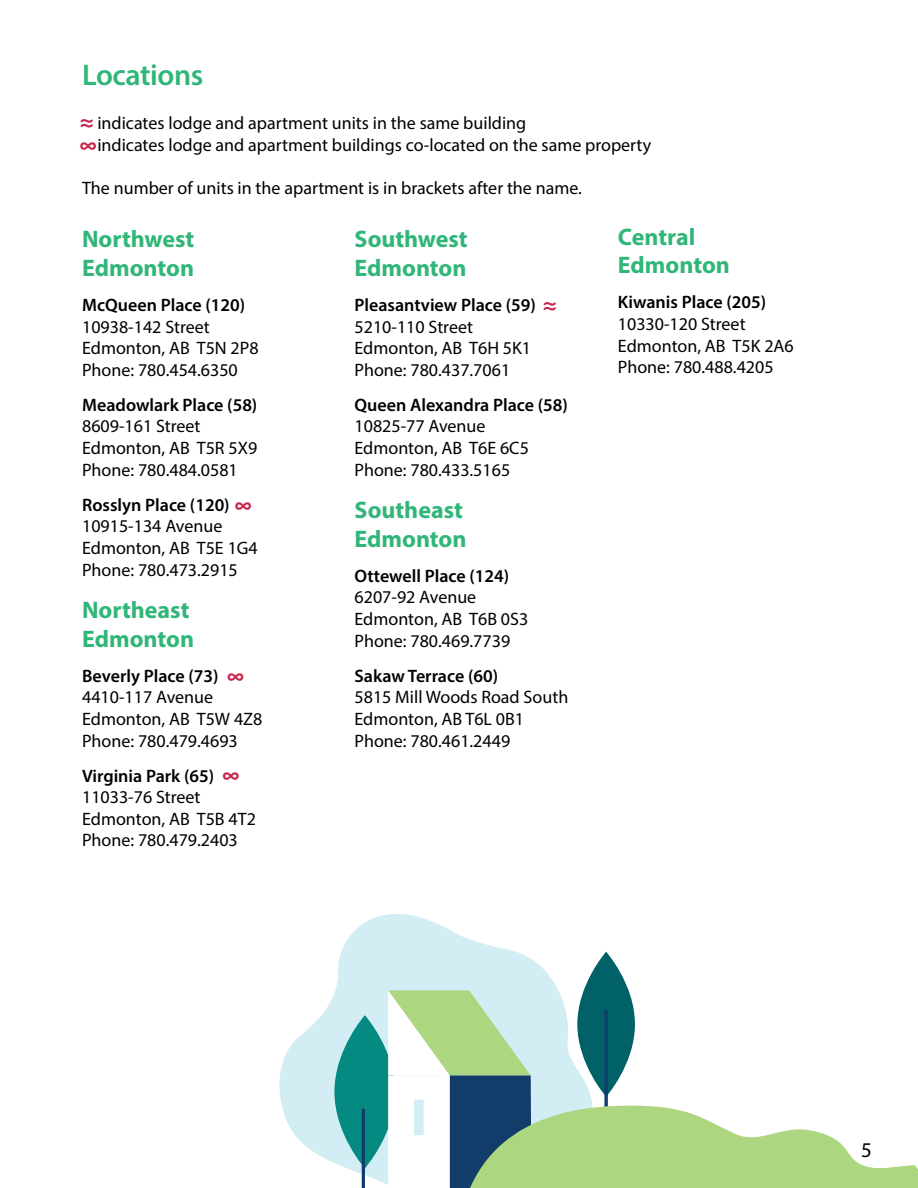
<style>
.page{position:relative;width:918px;height:1188px;background:#fff}
.page>*{position:absolute;margin:0;border:0;box-sizing:border-box;transform-origin:0 0}
.t1{font:600 30px "Myriad Pro";letter-spacing:-.015em;color:#30b679}
.t2{font:700 24px/28.8px "Myriad Pro";color:#30b679}
.t3{font:700 22.5px "Myriad Pro";color:#c9234a}
.t4{font:21px "Myriad Pro";color:#000}
.t5{font:18px/21.6px "Myriad Pro";color:#000}
.t6{font:600 18px "Myriad Pro";color:#000}
</style>
<div class="page">
<svg style="left:279px;top:914px;width:279px;height:274px;fill:#d2edf4"></svg>
<svg style="left:334px;top:1015px;width:61px;height:153px;fill:#058a82"></svg>
<svg style="left:577px;top:952px;width:58px;height:145px"></svg>
<svg style="left:388px;top:990px;width:530px;height:198px"></svg>
<svg style="left:362px;top:1108px;width:3px;height:80px"></svg>
<h1 class="t1" style="left:82px;top:56px;width:123px">Locations</h1>
<p class="t5" style="left:97px;top:112px;width:555px">indicates lodge and apartment units in the same building<br>indicates lodge and apartment buildings co-located on the same property</p>
<p class="t5" style="left:82px;top:177px;width:501px">The number of units in the apartment is in brackets after the name.</p>
<h2 class="t2" style="left:82px;top:224px;width:114px">Northwest<br>Edmonton</h2>
<p class="t6" style="left:82px;top:293px;width:165px">McQueen Place (120)</p>
<p class="t5" style="left:82px;top:315px;width:178px">10938-142 Street<br>Edmonton, AB T5N 2P8<br>Phone: 780.454.6350</p>
<p class="t6" style="left:82px;top:393px;width:177px">Meadowlark Place (58)</p>
<p class="t5" style="left:82px;top:415px;width:177px">8609-161 Street<br>Edmonton, AB T5R 5X9<br>Phone: 780.484.0581</p>
<p class="t6" style="left:82px;top:493px;width:149px">Rosslyn Place (120)</p>
<p class="t5" style="left:82px;top:515px;width:177px">10915-134 Avenue<br>Edmonton, AB T5E 1G4<br>Phone: 780.473.2915</p>
<h2 class="t2" style="left:82px;top:595px;width:114px">Northeast<br>Edmonton</h2>
<p class="t6" style="left:82px;top:664px;width:138px">Beverly Place (73)</p>
<p class="t5" style="left:82px;top:686px;width:182px">4410-117 Avenue<br>Edmonton, AB T5W 4Z8<br>Phone: 780.479.4693</p>
<p class="t6" style="left:82px;top:764px;width:134px">Virginia Park (65)</p>
<p class="t5" style="left:82px;top:786px;width:175px">11033-76 Street<br>Edmonton, AB T5B 4T2<br>Phone: 780.479.2403</p>
<p class="t3" style="left:80px;top:107px;width:15px">≈</p>
<p class="t3" style="left:80px;top:129px;width:18px">∞</p>
<h2 class="t2" style="left:618px;top:221px;width:114px">Central<br>Edmonton</h2>
<p class="t6" style="left:618px;top:291px;width:150px">Kiwanis Place (205)</p>
<p class="t5" style="left:618px;top:313px;width:177px">10330-120 Street<br>Edmonton, AB T5K 2A6<br>Phone: 780.488.4205</p>
<h2 class="t2" style="left:355px;top:224px;width:115px">Southwest<br>Edmonton</h2>
<p class="t6" style="left:355px;top:293px;width:183px">Pleasantview Place (59)</p>
<p class="t5" style="left:355px;top:315px;width:178px">5210-110 Street<br>Edmonton, AB T6H 5K1<br>Phone: 780.437.7061</p>
<p class="t6" style="left:355px;top:393px;width:215px">Queen Alexandra Place (58)</p>
<p class="t5" style="left:355px;top:415px;width:176px">10825-77 Avenue<br>Edmonton, AB T6E 6C5<br>Phone: 780.433.5165</p>
<h2 class="t2" style="left:355px;top:495px;width:114px">Southeast<br>Edmonton</h2>
<p class="t6" style="left:355px;top:564px;width:156px">Ottewell Place (124)</p>
<p class="t5" style="left:355px;top:586px;width:175px">6207-92 Avenue<br>Edmonton, AB T6B 0S3<br>Phone: 780.469.7739</p>
<p class="t6" style="left:355px;top:664px;width:145px">Sakaw Terrace (60)</p>
<p class="t5" style="left:355px;top:686px;width:215px">5815 Mill Woods Road South<br>Edmonton, AB T6L 0B1<br>Phone: 780.461.2449</p>
<p class="t3" style="left:543px;top:290px;width:15px">≈</p>
<p class="t3" style="left:235px;top:490px;width:18px">∞</p>
<p class="t3" style="left:227px;top:660px;width:18px">∞</p>
<p class="t3" style="left:223px;top:759px;width:18px">∞</p>
<p class="t4" style="left:861px;top:1137px;width:12px">5</p>
</div>
